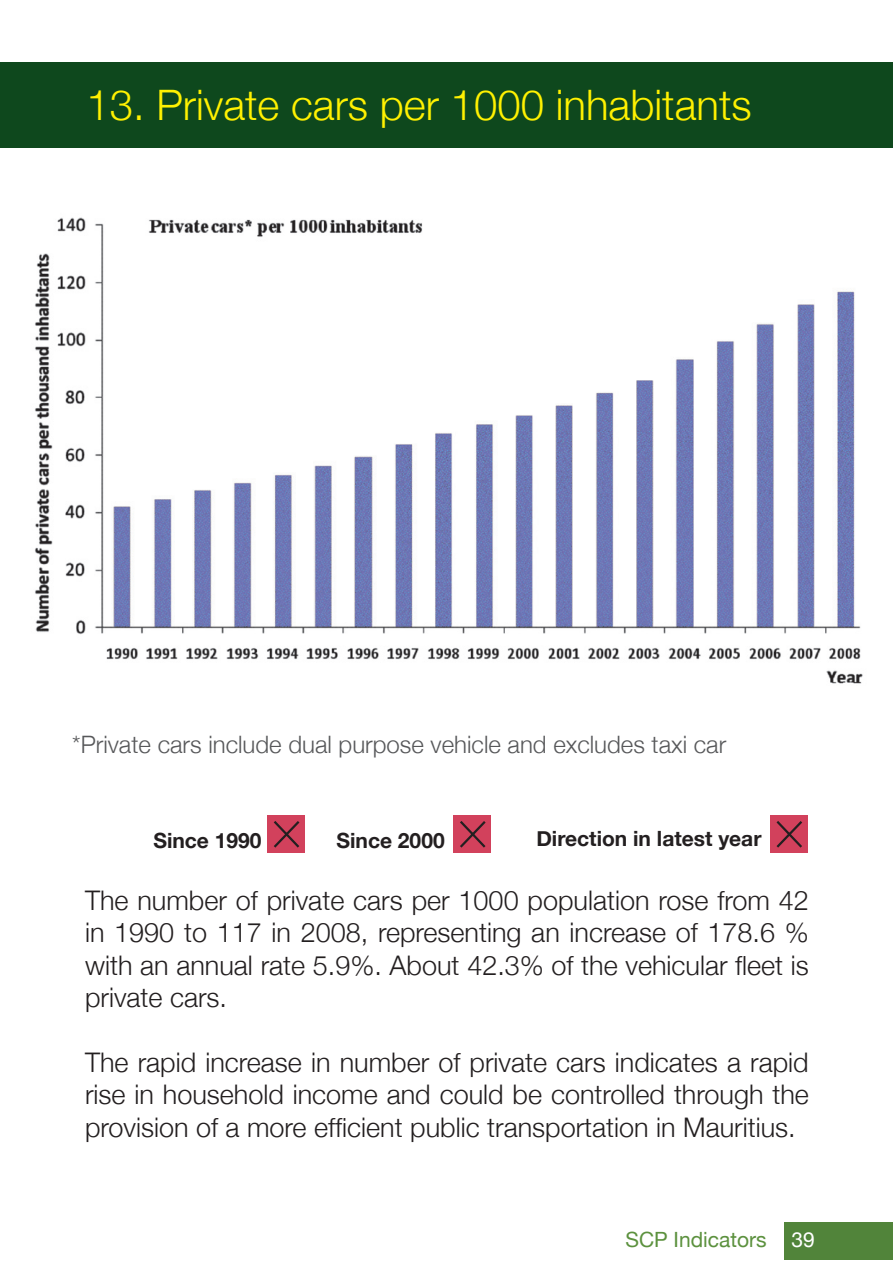
<style>
.page{position:relative;width:893px;height:1276px;background:#fff}
.page>*{position:absolute;margin:0;border:0;box-sizing:border-box;transform-origin:0 0}
.t1{font:300 42px "Helvetica Neue";color:#fff101}
.t2{font:300 27px/32.4px "Helvetica Neue";color:#231f20;text-align:justify}
.t3{font:300 24px "Helvetica Neue";color:#57585a}
.t4{font:700 21px "Helvetica Neue";color:#231f20}
.t5{font:21px "Helvetica Neue";color:#5c913e}
.s1{color:#fff}
</style>
<div class="page">
<div style="left:785px;top:1222px;width:108px;height:37px;background:#51843a"></div>
<div style="left:0;top:62px;width:893px;height:85px;background:#0e481d"></div>
<img style="left:35px;top:217px;width:828px;height:467px">
<div style="left:267px;top:815px;width:38px;height:38px;background:#d2415c"></div>
<svg style="left:273px;top:821px;width:27px;height:27px"></svg>
<div style="left:454px;top:815px;width:37px;height:38px;background:#d2415c"></div>
<svg style="left:460px;top:821px;width:26px;height:27px"></svg>
<div style="left:770px;top:815px;width:38px;height:38px;background:#d2415c"></div>
<svg style="left:776px;top:821px;width:27px;height:27px"></svg>
<p class="t1" style="left:86px;top:79px;width:667px">13. Private cars per 1000 inhabitants</p>
<p class="t3" style="left:72px;top:729px;width:655px">*Private cars include dual purpose vehicle and excludes taxi car</p>
<p class="t4" style="left:153px;top:827px;width:110px">Since 1990</p>
<p class="t4" style="left:336px;top:827px;width:110px">Since 2000</p>
<p class="t4" style="left:536px;top:826px;width:227px">Direction in latest year</p>
<p class="t2" style="left:85px;top:883px;width:725px">The number of private cars per 1000 population rose from 42 in 1990 to 117 in 2008, representing an increase of 178.6 % with an annual rate 5.9%. About 42.3% of the vehicular fleet is private cars.</p>
<p class="t2" style="left:85px;top:1045px;width:725px">The rapid increase in number of private cars indicates a rapid rise in household income and could be controlled through the provision of a more efficient public transportation in Mauritius.</p>
<p class="t5" style="left:625px;top:1226px;width:191px">SCP Indicators <span class="s1">39</span></p>
</div>
